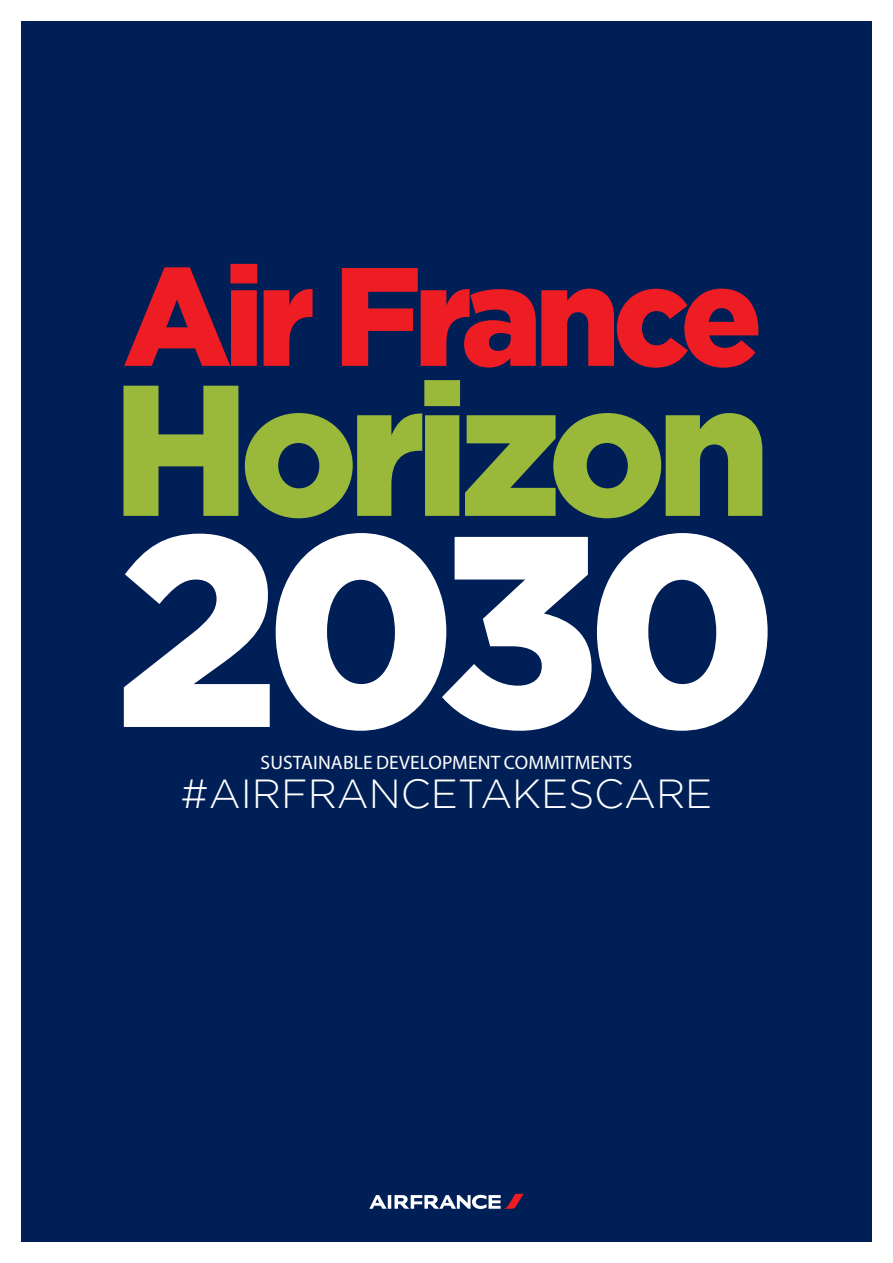
<style>
.page{position:relative;width:893px;height:1263px;background:#fff}
.page>*{position:absolute;margin:0;border:0;box-sizing:border-box;transform-origin:0 0}
.t1{font:900 271.5px "Gotham";color:#fff}
.t2{font:900 186px "Gotham";letter-spacing:-.055em;color:#9ab93b}
.t3{font:900 139.65px "Gotham";letter-spacing:-.055em;color:#ee1d23}
.t4{font:300 40.5px "Gotham";color:#fff}
.t5{font:19.5px "Myriad Pro";letter-spacing:.005em;color:#fff}
</style>
<div class="page">
<div style="left:21px;top:21px;width:851px;height:1221px;background:#001f56"></div>
<svg style="left:369px;top:1194px;width:155px;height:15px"></svg>
<h3 class="t3" style="left:123px;top:236px;width:641px">Air France</h3>
<h2 class="t2" style="left:112px;top:342px;width:660px">Horizon</h2>
<h1 class="t1" style="left:115px;top:474px;width:665px">2030</h1>
<p class="t5" style="left:261px;top:750px;width:373px">SUSTAINABLE DEVELOPMENT COMMITMENTS</p>
<h3 class="t4" style="left:181px;top:772px;width:533px">#AIRFRANCETAKESCARE</h3>
</div>
